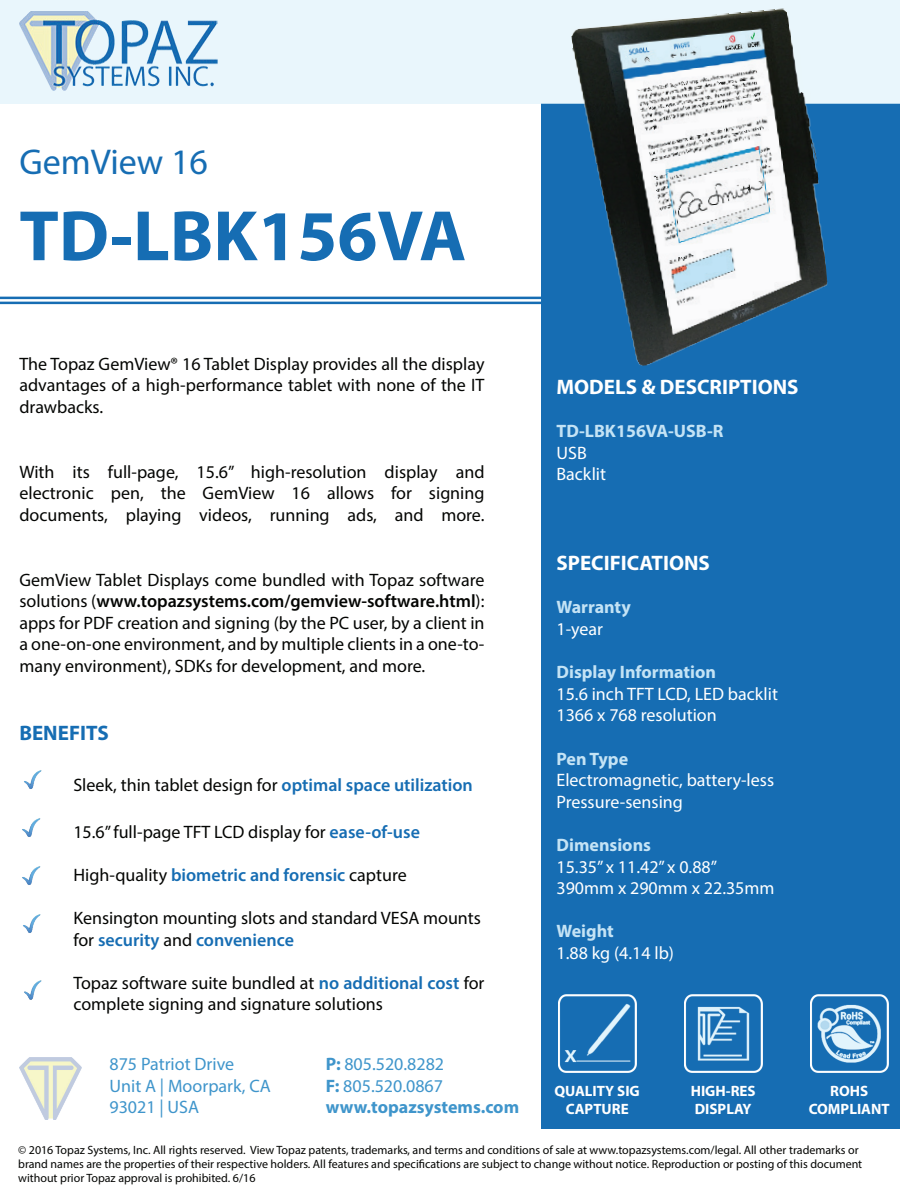
<style>
.page{position:relative;width:900px;height:1200px;background:#fff}
.page>*{position:absolute;margin:0;border:0;box-sizing:border-box;transform-origin:0 0}
.t1{font:700 72px "Myriad Pro";color:#166db3}
.t2{font:36px "Myriad Pro";color:#166db3}
.t3{font:700 21px "Myriad Pro";color:#fff}
.t4{font:700 21px "Myriad Pro";color:#166db3}
.t5{font:18px/21.6px "Myriad Pro";color:#040503;text-align:justify}
.t6{font:18px/21.6px "Myriad Pro";color:#fff}
.t7{font:700 18px "Myriad Pro";color:#c4e3f5}
.t8{font:700 18px/21.6px "Myriad Pro";color:#3f95cb}
.t9{font:18px/21.6px "Myriad Pro";color:#3f95cb}
.t10{font:600 18px "Myriad Pro";color:#166db3}
.t11{font:700 15px/18px "Myriad Pro";color:#fff;text-align:center}
.t12{font:12px/14.4px "Myriad Pro";color:#040503}
.s1{font-weight:600}
.s2{font-weight:600;color:#166db3}
.s3{font-weight:400;color:#040503}
.s4{font-weight:400}
</style>
<div class="page">
<div style="left:542px;top:104px;width:358px;height:1026px;background:#166db3"></div>
<div style="left:0;top:0;width:900px;height:104px;background:#e9f6fc"></div>
<img style="left:19px;top:11px;width:199px;height:80px">
<hr style="left:0;top:297px;width:573px;height:2px;background:#166db3">
<hr style="left:0;top:302px;width:573px;height:2px;background:#166db3">
<img style="left:24px;top:770px;width:18px;height:19px">
<img style="left:22px;top:866px;width:19px;height:19px">
<img style="left:23px;top:914px;width:18px;height:19px">
<img style="left:22px;top:818px;width:19px;height:19px">
<img style="left:19px;top:1057px;width:63px;height:63px">
<img style="left:571px;top:8px;width:262px;height:358px">
<img style="left:684px;top:994px;width:78px;height:78px">
<img style="left:558px;top:994px;width:78px;height:78px">
<img style="left:810px;top:994px;width:78px;height:78px">
<img style="left:24px;top:980px;width:18px;height:20px">
<h2 class="t2" style="left:19px;top:140px;width:190px">GemView 16</h2>
<h1 class="t1" style="left:19px;top:189px;width:449px">TD-LBK156VA</h1>
<p class="t5" style="left:19px;top:352px;width:467px">The Topaz GemView® 16 Tablet Display provides all the display advantages of a high-performance tablet with none of the IT drawbacks.</p>
<p class="t5" style="left:19px;top:460px;width:467px">With its full-page, 15.6” high-resolution display and electronic pen, the GemView 16 allows for signing documents, playing videos, running ads, and more.</p>
<p class="t5" style="left:19px;top:568px;width:467px">GemView Tablet Displays come bundled with Topaz software solutions (<span class="s1">www.topazsystems.com/gemview-software.html</span>): apps for PDF creation and signing (by the PC user, by a client in a one-on-one environment, and by multiple clients in a one-to&shy;many environment), SDKs for development, and more.</p>
<p class="t4" style="left:19px;top:720px;width:91px">BENEFITS</p>
<p class="t5" style="left:73px;top:774px;width:401px">Sleek, thin tablet design for <span class="s2">optimal space utilization</span></p>
<p class="t5" style="left:73px;top:820px;width:348px">15.6” full-page TFT LCD display for <span class="s2">ease-of-use</span></p>
<p class="t10" style="left:73px;top:863px;width:335px"><span class="s3">High-quality</span> biometric and forensic <span class="s3">capture</span></p>
<p class="t5" style="left:73px;top:907px;width:409px">Kensington mounting slots and standard VESA mounts for <span class="s2">security</span> and <span class="s2">convenience</span></p>
<p class="t5" style="left:73px;top:972px;width:413px">Topaz software suite bundled at <span class="s2">no additional cost</span> for complete signing and signature solutions</p>
<p class="t3" style="left:556px;top:373px;width:244px">MODELS &amp; DESCRIPTIONS</p>
<p class="t7" style="left:556px;top:419px;width:168px">TD-LBK156VA-USB-R</p>
<p class="t6" style="left:556px;top:441px;width:51px">USB<br>Backlit</p>
<p class="t3" style="left:556px;top:549px;width:155px">SPECIFICATIONS</p>
<p class="t7" style="left:556px;top:596px;width:76px">Warranty</p>
<p class="t6" style="left:556px;top:618px;width:48px">1-year</p>
<p class="t7" style="left:556px;top:660px;width:161px">Display Information</p>
<p class="t6" style="left:556px;top:683px;width:223px">15.6 inch TFT LCD, LED backlit<br>1366 x 768 resolution</p>
<p class="t7" style="left:556px;top:747px;width:73px">Pen Type</p>
<p class="t6" style="left:556px;top:769px;width:219px">Electromagnetic, battery-less<br>Pressure-sensing</p>
<p class="t7" style="left:556px;top:833px;width:96px">Dimensions</p>
<p class="t6" style="left:556px;top:855px;width:220px">15.35” x 11.42” x 0.88”<br>390mm x 290mm x 22.35mm</p>
<p class="t7" style="left:556px;top:920px;width:59px">Weight</p>
<p class="t6" style="left:556px;top:942px;width:119px">1.88 kg (4.14 lb)</p>
<p class="t9" style="left:110px;top:1053px;width:163px">875 Patriot Drive<br>Unit A | Moorpark, CA<br>93021 | USA</p>
<p class="t12" style="left:18px;top:1142px;width:846px">© 2016 Topaz Systems, Inc. All rights reserved. View Topaz patents, trademarks, and terms and conditions of sale at www.topazsystems.com/legal. All other trademarks or brand names are the properties of their respective holders. All features and specifications are subject to change without notice. Reproduction or posting of this document without prior Topaz approval is prohibited. 6/16</p>
<p class="t8" style="left:326px;top:1053px;width:195px">P: <span class="s4">805.520.8282<br></span>F: <span class="s4">805.520.0867 </span>www.topazsystems.com</p>
<p class="t11" style="left:555px;top:1081px;width:87px">QUALITY SIG<br>CAPTURE</p>
<p class="t11" style="left:691px;top:1081px;width:67px;text-align:left">HIGH-RES<br>DISPLAY</p>
<p class="t11" style="left:809px;top:1081px;width:82px">ROHS<br>COMPLIANT</p>
</div>
